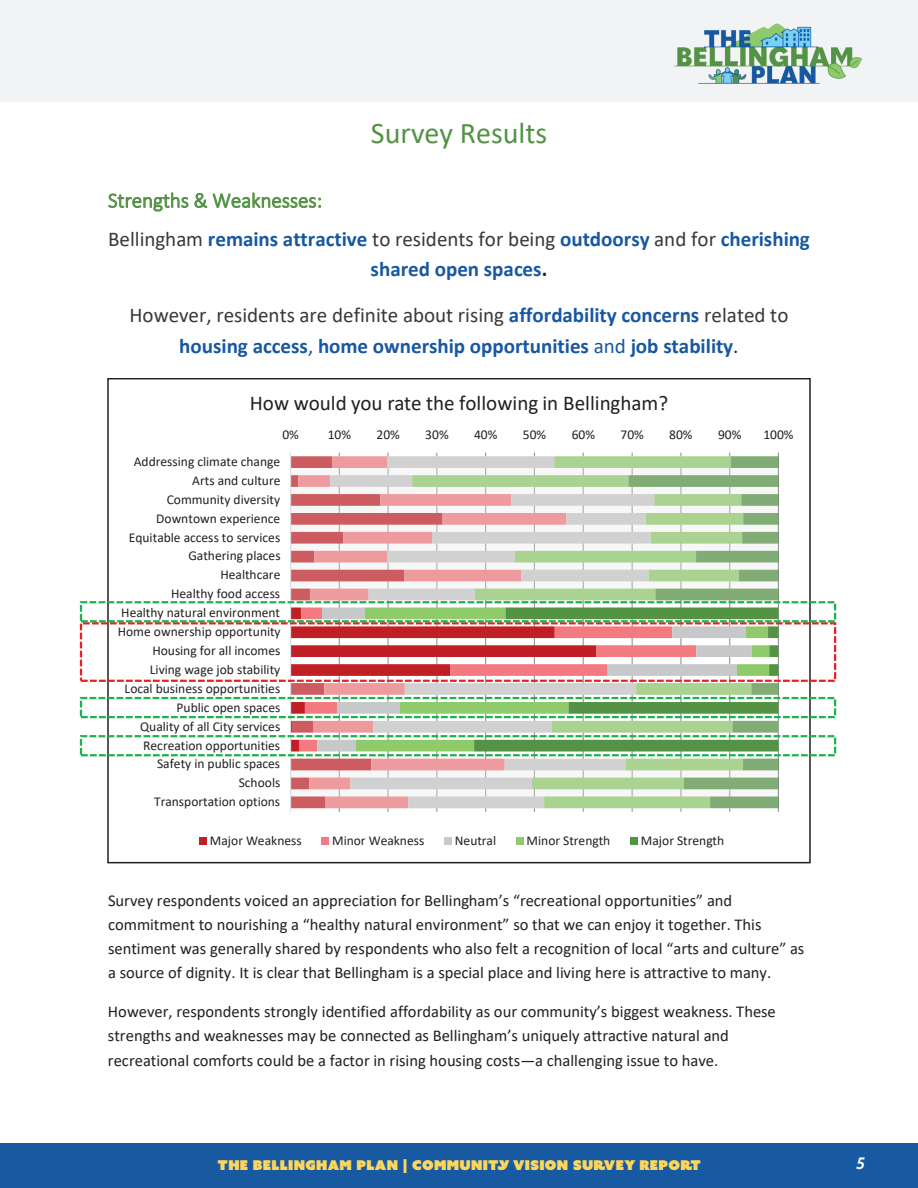
<style>
.page{position:relative;width:918px;height:1188px;background:#fff}
.page>*{position:absolute;margin:0;border:0;box-sizing:border-box;transform-origin:0 0}
.t1{font:30px "Calibri";color:#549245}
.t2{font:700 21px/38.5px "Calibri";color:#1858a0}
.t3{font:21px/46px "Calibri";color:#3a3838;text-align:center}
.t4{font:21px "Calibri";color:#231f20}
.t5{font:16.5px/24.2px "Calibri";color:#231f20}
.t6{font:italic 16.5px "Cabin";color:#fff}
.t7{font:13.5px/18.9px "Calibri";color:#231f20;text-align:right}
.t8{font:13.5px "Azo Sans Uber";letter-spacing:.025em;color:#fdd65b}
.s1{font-weight:300;color:#549245}
.s2{font-weight:400;color:#3a3838}
.s3{font-weight:700;color:#1858a0}
.s4{font-weight:700;color:#231f20}
.s5{font-weight:400}
.s6{font-weight:400;color:#231f20}
</style>
<div class="page">
<div style="left:0;top:1143px;width:918px;height:45px;background:#185aa2"></div>
<div style="left:0;top:0;width:918px;height:102px;background:#f2f3f4"></div>
<img style="left:674px;top:23px;width:188px;height:61px">
<hr style="left:339px;top:453px;width:1px;height:359px;background:#939598">
<hr style="left:388px;top:453px;width:1px;height:359px;background:#939598">
<hr style="left:436px;top:453px;width:1px;height:359px;background:#939598">
<hr style="left:485px;top:453px;width:1px;height:359px;background:#939598">
<hr style="left:534px;top:453px;width:1px;height:359px;background:#939598">
<hr style="left:583px;top:453px;width:1px;height:359px;background:#939598">
<hr style="left:632px;top:453px;width:1px;height:359px;background:#939598">
<hr style="left:680px;top:453px;width:2px;height:359px;background:#939598">
<hr style="left:729px;top:453px;width:1px;height:359px;background:#939598">
<hr style="left:778px;top:453px;width:1px;height:359px;background:#939598">
<svg style="left:317px;top:600px;width:39px;height:159px"></svg>
<svg style="left:356px;top:600px;width:118px;height:159px"></svg>
<svg style="left:474px;top:600px;width:304px;height:159px"></svg>
<hr style="left:290px;top:453px;width:1px;height:359px;background:#dcdddf">
<div style="left:199px;top:837px;width:8px;height:8px;background:#c02025"></div>
<div style="left:322px;top:837px;width:7px;height:8px;background:#f27a80"></div>
<div style="left:444px;top:837px;width:8px;height:8px;background:#c7c8ca"></div>
<div style="left:516px;top:837px;width:7px;height:8px;background:#8fca6b"></div>
<div style="left:630px;top:837px;width:8px;height:8px;background:#549245"></div>
<div style="left:107px;top:379px;width:704px;height:484px;border:2px solid #231f20"></div>
<div style="left:80px;top:622px;width:756px;height:60px;border:2px dashed #ee1f23"></div>
<div style="left:80px;top:697px;width:756px;height:21px;border:2px dashed #1fb04f"></div>
<div style="left:80px;top:735px;width:756px;height:21px;border:2px dashed #1fb04f"></div>
<div style="left:80px;top:601px;width:756px;height:21px;border:2px dashed #1fb04f"></div>
<div style="left:291px;top:456px;width:487px;height:144px;background:#e8e7e6;opacity:.31"></div>
<div style="left:291px;top:759px;width:487px;height:50px;background:#e8e7e6;opacity:.31"></div>
<div style="left:292px;top:721px;width:486px;height:12px;background:#e8e7e6;opacity:.31"></div>
<div style="left:291px;top:683px;width:487px;height:12px;background:#e8e7e6;opacity:.31"></div>
<h1 class="t1" style="left:371px;top:112px;width:178px">Survey Results</h1>
<p class="t2" style="left:108px;top:181px;width:703px"><span class="s1">Strengths &amp; Weaknesses:<br></span><span class="s2">Bellingham</span> remains attractive <span class="s2">to residents for being</span> outdoorsy <span class="s2">and for</span> cherishing</p>
<p class="t3" style="left:129px;top:246px;width:661px"><span class="s3">shared open spaces</span><span class="s4">.<br></span>However, residents are definite about rising <span class="s3">affordability concerns</span> related to</p>
<p class="t2" style="left:179px;top:326px;width:561px">housing access<span class="s5">,</span> home ownership opportunities <span class="s5">and</span> job stability<span class="s6">.</span></p>
<p class="t4" style="left:250px;top:388px;width:420px">How would you rate the following in Bellingham?</p>
<p class="t7" style="left:282px;top:425px;width:18px">0%</p>
<p class="t7" style="left:328px;top:425px;width:25px">10%</p>
<p class="t7" style="left:377px;top:425px;width:25px">20%</p>
<p class="t7" style="left:425px;top:425px;width:25px">30%</p>
<p class="t7" style="left:474px;top:425px;width:25px">40%</p>
<p class="t7" style="left:523px;top:425px;width:25px">50%</p>
<p class="t7" style="left:572px;top:425px;width:25px">60%</p>
<p class="t7" style="left:621px;top:425px;width:25px">70%</p>
<p class="t7" style="left:669px;top:425px;width:25px">80%</p>
<p class="t7" style="left:718px;top:425px;width:25px">90%</p>
<p class="t7" style="left:763px;top:425px;width:32px">100%</p>
<p class="t7" style="left:118px;top:452px;width:165px">Addressing climate change<br>Arts and culture<br>Community diversity<br>Downtown experience<br>Equitable access to services<br>Gathering places<br>Healthcare<br>Healthy food access<br>Healthy natural environment<br>Home ownership opportunity<br>Housing for all incomes<br>Living wage job stability<br>Local business opportunities<br>Public open spaces<br>Quality of all City services<br>Recreation opportunities<br>Safety in public spaces<br>Schools<br>Transportation options</p>
<p class="t7" style="left:210px;top:831px;width:93px">Major Weakness</p>
<p class="t7" style="left:332px;top:831px;width:94px">Minor Weakness</p>
<p class="t7" style="left:455px;top:831px;width:43px">Neutral</p>
<p class="t7" style="left:527px;top:831px;width:85px">Minor Strength</p>
<p class="t7" style="left:641px;top:831px;width:85px">Major Strength</p>
<p class="t5" style="left:108px;top:888px;width:698px">Survey respondents voiced an appreciation for Bellingham’s “recreational opportunities” and commitment to nourishing a “healthy natural environment” so that we can enjoy it together. This sentiment was generally shared by respondents who also felt a recognition of local “arts and culture” as a source of dignity. It is clear that Bellingham is a special place and living here is attractive to many.</p>
<p class="t5" style="left:108px;top:999px;width:669px">However, respondents strongly identified affordability as our community’s biggest weakness. These strengths and weaknesses may be connected as Bellingham’s uniquely attractive natural and recreational comforts could be a factor in rising housing costs—a challenging issue to have.</p>
<p class="t8" style="left:218px;top:1156px;width:485px">THE BELLINGHAM PLAN | COMMUNITY VISION SURVEY REPORT</p>
<p class="t6" style="left:857px;top:1151px;width:10px">5</p>
</div>
